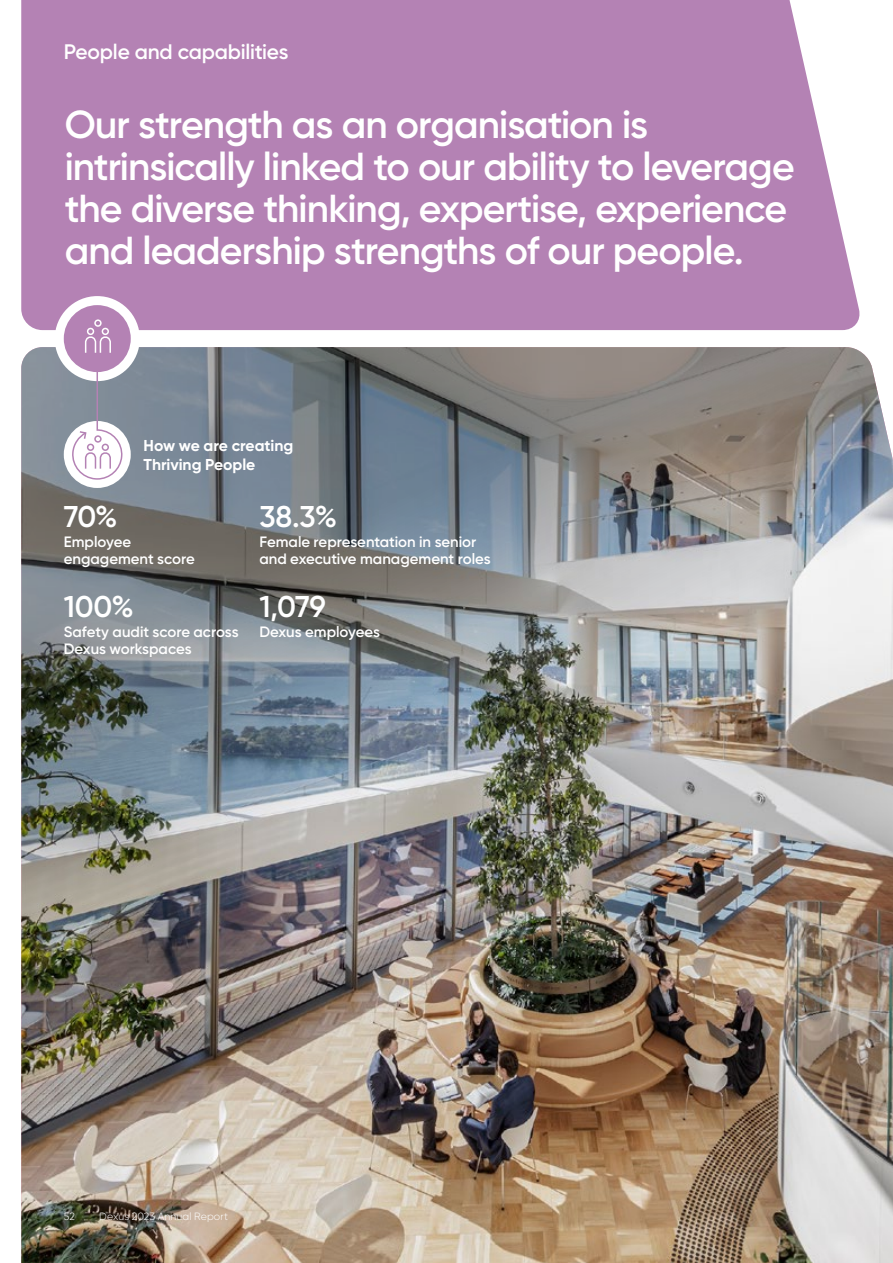
<style>
.page{position:relative;width:893px;height:1263px;background:#fff}
.page>*{position:absolute;margin:0;border:0;box-sizing:border-box;transform-origin:0 0}
.t1{font:600 39px/42px "Gilroy";letter-spacing:-.025em;color:#fff}
.t2{font:600 30px "Gilroy";letter-spacing:-.015em;color:#fff}
.t3{font:600 21px "Gilroy";letter-spacing:-.01em;color:#fff}
.t4{font:700 15.75px/18.8px "Gilroy";letter-spacing:-.005em;color:#fff}
.t5{font:600 15px/16.5px "Gilroy";color:#fff}
.t6{font:300 10.5px "Gilroy";letter-spacing:.01em;color:#fff}
</style>
<div class="page">
<img style="left:21px;top:347px;width:872px;height:916px">
<div style="left:21px;top:0;width:839px;height:330px;background:#b482b4"></div>
<div style="left:55px;top:296px;width:85px;height:85px;background:#fff;border-radius:50%"></div>
<div style="left:64px;top:305px;width:67px;height:67px;background:#b482b4;border-radius:50%"></div>
<svg style="left:84px;top:319px;width:27px;height:34px"></svg>
<hr style="left:97px;top:371px;width:1px;height:50px;background:#b482b4">
<div style="left:64px;top:421px;width:67px;height:67px;background:#fff;border-radius:50%"></div>
<svg style="left:71px;top:421px;width:52px;height:59px"></svg>
<p class="t3" style="left:64px;top:39px;width:226px">People and capabilities</p>
<p class="t1" style="left:65px;top:103px;width:732px">Our strength as an organisation is intrinsically linked to our ability to leverage the diverse thinking, expertise, experience and leadership strengths of our people.</p>
<p class="t4" style="left:144px;top:436px;width:151px">How we are creating<br>Thriving People</p>
<p class="t2" style="left:64px;top:497px;width:55px">70%</p>
<p class="t5" style="left:64px;top:534px;width:133px">Employee engagement score</p>
<p class="t2" style="left:64px;top:587px;width:72px">100%</p>
<p class="t5" style="left:64px;top:624px;width:176px">Safety audit score across<br>Dexus workspaces</p>
<p class="t2" style="left:259px;top:497px;width:79px">38.3%</p>
<p class="t5" style="left:259px;top:534px;width:233px">Female representation in senior and executive management roles</p>
<p class="t2" style="left:259px;top:587px;width:68px">1,079</p>
<p class="t5" style="left:259px;top:624px;width:122px">Dexus employees</p>
<p class="t6" style="left:64px;top:1210px;width:13px">52</p>
<p class="t6" style="left:99px;top:1210px;width:130px">Dexus 2023 Annual Report</p>
</div>
